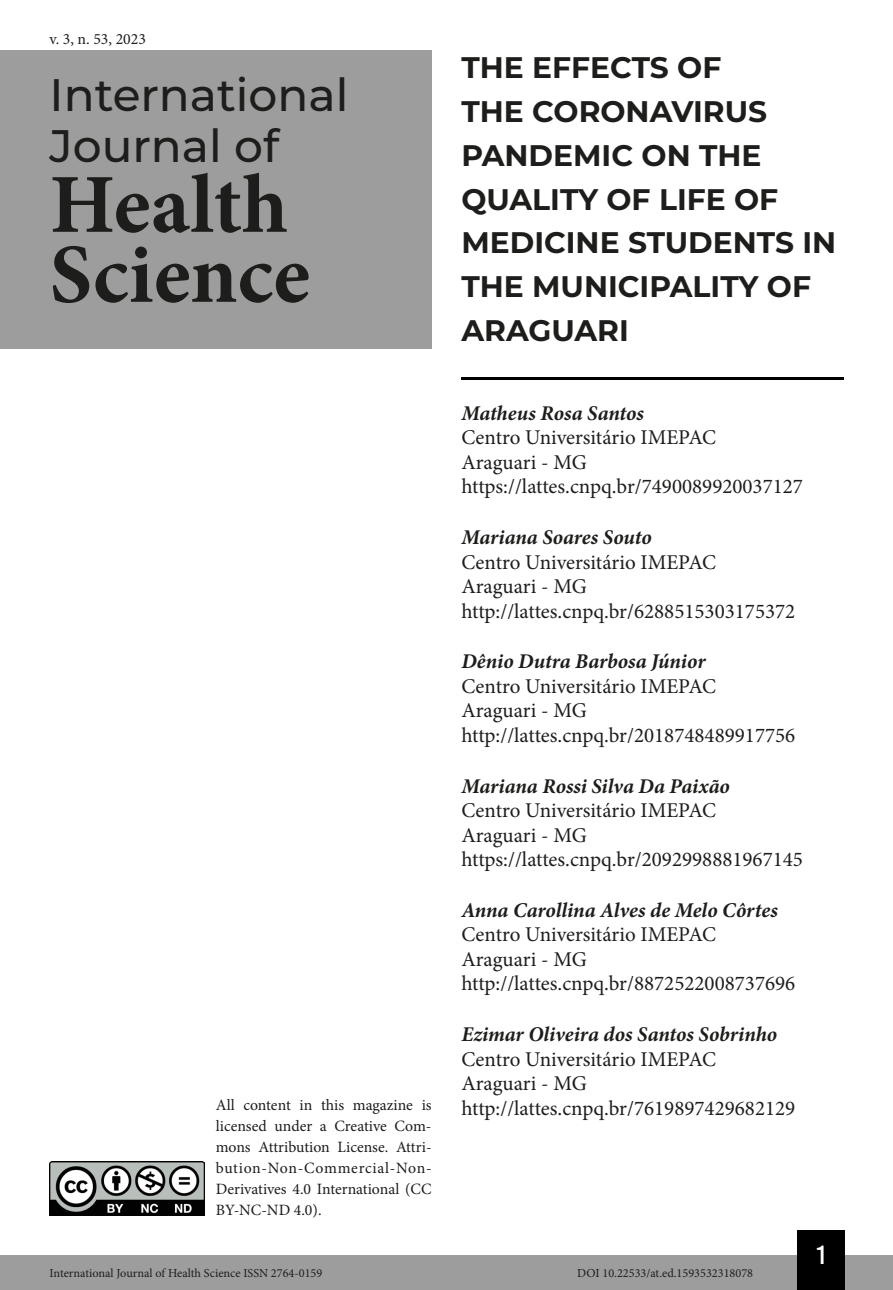
<style>
.page{position:relative;width:893px;height:1290px;background:#fff}
.page>*{position:absolute;margin:0;border:0;box-sizing:border-box;transform-origin:0 0}
.t1{font:700 84px/70px "Minion Pro";color:#1d1d1b}
.t2{font:500 45.5px/50.8px "Montserrat";color:#1d1d1b}
.t3{font:700 29.75px/43.8px "Montserrat";color:#1d1d1b}
.t4{font:26.25px "Bebas Kai";color:#fff}
.t5{font:21px/24.5px "Minion Pro";color:#1d1d1b}
.t6{font:italic 700 21px "Minion Pro";letter-spacing:-.005em;color:#1d1d1b}
.t7{font:15.75px/21px "Minion Pro";color:#1d1d1b;text-align:justify}
.t8{font:12.25px "Minion Pro";color:#1d1d1b}
</style>
<div class="page">
<div style="left:0;top:1255px;width:893px;height:35px;background:#9d9d9d"></div>
<div style="left:797px;top:1230px;width:48px;height:60px;background:#000"></div>
<img style="left:50px;top:1161px;width:154px;height:54px">
<div style="left:0;top:50px;width:432px;height:298px;background:#9d9d9d"></div>
<hr style="left:461px;top:377px;width:382px;height:2px;background:#000">
<p class="t7" style="left:50px;top:28px;width:98px">v. 3, n. 53, 2023</p>
<h2 class="t2" style="left:50px;top:68px;width:300px">International<br>Journal of</h2>
<h1 class="t1" style="left:50px;top:169px;width:262px">Health<br>Science</h1>
<p class="t7" style="left:216px;top:1095px;width:217px">All content in this magazine is licensed under a Creative Com&shy;mons Attribution License. Attri&shy;bution-Non-Commercial-Non-Derivatives 4.0 International (CC BY-NC-ND 4.0).</p>
<h3 class="t3" style="left:461px;top:44px;width:376px">THE EFFECTS OF<br>THE CORONAVIRUS<br>PANDEMIC ON THE<br>QUALITY OF LIFE OF<br>MEDICINE STUDENTS IN<br>THE MUNICIPALITY OF<br>ARAGUARI</h3>
<p class="t6" style="left:461px;top:398px;width:184px">Matheus Rosa Santos</p>
<p class="t5" style="left:461px;top:425px;width:343px">Centro Universitário IMEPAC<br>Araguari - MG https://lattes.cnpq.br/7490089920037127</p>
<p class="t6" style="left:461px;top:522px;width:192px">Mariana Soares Souto</p>
<p class="t5" style="left:461px;top:550px;width:335px">Centro Universitário IMEPAC<br>Araguari - MG http://lattes.cnpq.br/6288515303175372</p>
<p class="t6" style="left:461px;top:647px;width:246px">Dênio Dutra Barbosa Júnior</p>
<p class="t5" style="left:461px;top:674px;width:335px">Centro Universitário IMEPAC<br>Araguari - MG http://lattes.cnpq.br/2018748489917756</p>
<p class="t6" style="left:461px;top:771px;width:270px">Mariana Rossi Silva Da Paixão</p>
<p class="t5" style="left:461px;top:798px;width:343px">Centro Universitário IMEPAC<br>Araguari - MG https://lattes.cnpq.br/2092998881967145</p>
<p class="t6" style="left:461px;top:895px;width:318px">Anna Carollina Alves de Melo Côrtes</p>
<p class="t5" style="left:461px;top:922px;width:335px">Centro Universitário IMEPAC<br>Araguari - MG http://lattes.cnpq.br/8872522008737696</p>
<p class="t6" style="left:461px;top:1019px;width:317px">Ezimar Oliveira dos Santos Sobrinho</p>
<p class="t5" style="left:461px;top:1047px;width:335px">Centro Universitário IMEPAC<br>Araguari - MG http://lattes.cnpq.br/7619897429682129</p>
<p class="t4" style="left:817px;top:1241px;width:10px">1</p>
<p class="t8" style="left:50px;top:1265px;width:274px">International Journal of Health Science ISSN 2764-0159</p>
<p class="t8" style="left:577px;top:1265px;width:177px">DOI 10.22533/at.ed.1593532318078</p>
</div>
